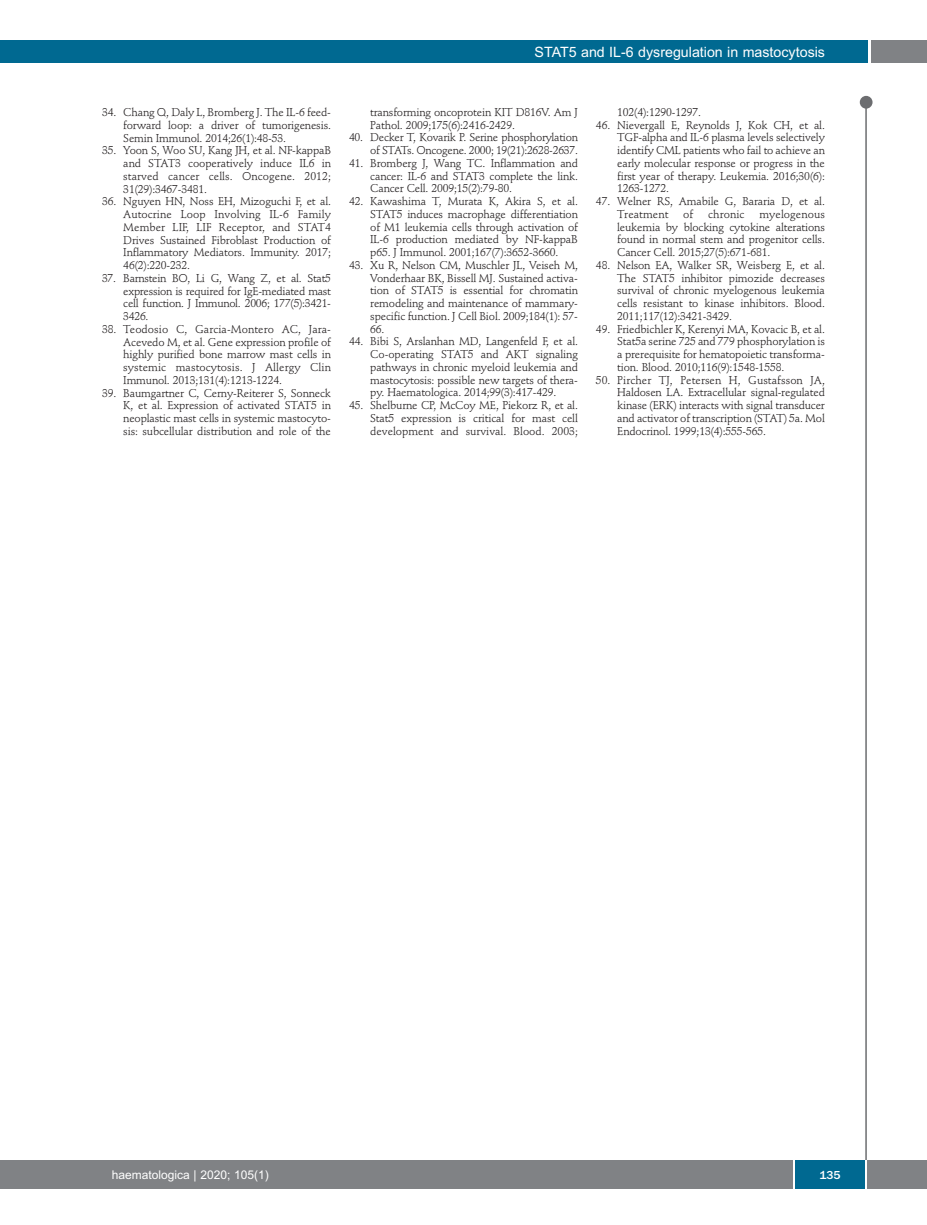
<style>
.page{position:relative;width:927px;height:1225px;background:#fff}
.page>*{position:absolute;margin:0;border:0;box-sizing:border-box;transform-origin:0 0}
.t1{font:14.25px "Arial";color:#fff}
.t2{font:12px "Arial";color:#fff}
.t3{font:500 12px "Franklin Gothic";color:#fff}
.t4{font:11.25px/12.8px "Stempel Schneidler";letter-spacing:-.015em;color:#231f20;text-align:justify}
.t5{font:11.25px "Stempel Schneidler";letter-spacing:.005em;color:#231f20}
</style>
<div class="page">
<div style="left:860px;top:96px;width:12px;height:13px;background:#6c6d70;border-radius:50%"></div>
<hr style="left:865px;top:98px;width:2px;height:1062px;background:#6c6d70">
<div style="left:871px;top:40px;width:56px;height:22px;background:#808285"></div>
<div style="left:18px;top:40px;width:849px;height:22px;background:#006991"></div>
<div style="left:17px;top:1160px;width:910px;height:28px;background:#808285"></div>
<div style="left:795px;top:1160px;width:70px;height:28px;background:#006991"></div>
<hr style="left:793px;top:1160px;width:2px;height:28px;background:#fff">
<hr style="left:865px;top:1160px;width:2px;height:28px;background:#fff">
<div style="left:0;top:40px;width:19px;height:22px;background:#006991"></div>
<div style="left:0;top:1160px;width:18px;height:28px;background:#808285"></div>
<p class="t1" style="left:534px;top:44px;width:292px">STAT5 and IL-6 dysregulation in mastocytosis</p>
<p class="t4" style="left:123px;top:107px;width:209px;text-indent:-21px">34. Chang Q, Daly L, Bromberg J. The IL-6 feed&shy;forward loop: a driver of tumorigenesis.<br>Semin Immunol. 2014;26(1):48-53.</p>
<p class="t4" style="left:123px;top:145px;width:209px;text-indent:-21px">35. Yoon S, Woo SU, Kang JH, et al. NF-kappaB and STAT3 cooperatively induce IL6 in starved cancer cells. Oncogene. 2012; 31(29):3467-3481.</p>
<p class="t4" style="left:123px;top:196px;width:209px;text-indent:-21px">36. Nguyen HN, Noss EH, Mizoguchi F, et al.<br>Autocrine Loop Involving IL-6 Family Member LIF, LIF Receptor, and STAT4<br>Drives Sustained Fibroblast Production of Inflammatory Mediators. Immunity. 2017; 46(2):220-232.</p>
<p class="t4" style="left:123px;top:273px;width:209px;text-indent:-21px">37. Barnstein BO, Li G, Wang Z, et al. Stat5 expression is required for IgE-mediated mast cell function. J Immunol. 2006; 177(5):3421- 3426.</p>
<p class="t4" style="left:123px;top:324px;width:209px;text-indent:-21px">38. Teodosio C, Garcia-Montero AC, Jara-Acevedo M, et al. Gene expression profile of highly purified bone marrow mast cells in systemic mastocytosis. J Allergy Clin Immunol. 2013;131(4):1213-1224.</p>
<p class="t4" style="left:123px;top:387px;width:209px;text-indent:-21px">39. Baumgartner C, Cerny-Reiterer S, Sonneck K, et al. Expression of activated STAT5 in neoplastic mast cells in systemic mastocyto&shy;sis: subcellular distribution and role of the</p>
<p class="t4" style="left:370px;top:107px;width:209px">transforming oncoprotein KIT D816V. Am J<br>Pathol. 2009;175(6):2416-2429.</p>
<p class="t4" style="left:349px;top:132px;width:230px;text-align:right">40. Decker T, Kovarik P. Serine phosphorylation of STATs. Oncogene. 2000; 19(21):2628-2637.</p>
<p class="t4" style="left:370px;top:158px;width:209px;text-indent:-21px">41. Bromberg J, Wang TC. Inflammation and cancer: IL-6 and STAT3 complete the link.<br>Cancer Cell. 2009;15(2):79-80.</p>
<p class="t4" style="left:370px;top:196px;width:209px;text-indent:-21px">42. Kawashima T, Murata K, Akira S, et al.<br>STAT5 induces macrophage differentiation of M1 leukemia cells through activation of IL-6 production mediated by NF-kappaB p65. J Immunol. 2001;167(7):3652-3660.</p>
<p class="t4" style="left:370px;top:260px;width:209px;text-indent:-21px">43. Xu R, Nelson CM, Muschler JL, Veiseh M, Vonderhaar BK, Bissell MJ. Sustained activa&shy;tion of STAT5 is essential for chromatin remodeling and maintenance of mammary&shy;specific function. J Cell Biol. 2009;184(1): 57- 66.</p>
<p class="t4" style="left:370px;top:336px;width:209px;text-indent:-21px">44. Bibi S, Arslanhan MD, Langenfeld F, et al.<br>Co-operating STAT5 and AKT signaling pathways in chronic myeloid leukemia and mastocytosis: possible new targets of thera&shy;py. Haematologica. 2014;99(3):417-429.</p>
<p class="t4" style="left:370px;top:400px;width:209px;text-indent:-21px">45. Shelburne CP, McCoy ME, Piekorz R, et al.<br>Stat5 expression is critical for mast cell development and survival. Blood. 2003;</p>
<p class="t4" style="left:617px;top:107px;width:85px">102(4):1290-1297.</p>
<p class="t4" style="left:617px;top:119px;width:209px;text-indent:-21px">46. Nievergall E, Reynolds J, Kok CH, et al.<br>TGF-alpha and IL-6 plasma levels selectively identify CML patients who fail to achieve an early molecular response or progress in the first year of therapy. Leukemia. 2016;30(6):<br>1263-1272.</p>
<p class="t4" style="left:617px;top:196px;width:209px;text-indent:-21px">47. Welner RS, Amabile G, Bararia D, et al.<br>Treatment</p>
<p class="t4" style="left:617px;top:209px;width:209px;text-indent:142px">myelogenous leukemia by blocking cytokine alterations found in normal stem and progenitor cells.<br>Cancer Cell. 2015;27(5):671-681.</p>
<p class="t4" style="left:617px;top:260px;width:209px;text-indent:-21px">48. Nelson EA, Walker SR, Weisberg E, et al.<br>The STAT5 inhibitor pimozide decreases survival of chronic myelogenous leukemia cells resistant to kinase inhibitors. Blood.<br>2011;117(12):3421-3429.</p>
<p class="t4" style="left:617px;top:323px;width:209px;text-indent:-21px">49. Friedbichler K, Kerenyi MA, Kovacic B, et al.<br>Stat5a serine 725 and 779 phosphorylation is a prerequisite for hematopoietic transforma&shy;tion. Blood. 2010;116(9):1548-1558.</p>
<p class="t4" style="left:617px;top:374px;width:209px;text-indent:-21px">50. Pircher TJ, Petersen H, Gustafsson JA, Haldosen LA. Extracellular signal-regulated kinase (ERK) interacts with signal transducer and activator of transcription (STAT) 5a. Mol Endocrinol. 1999;13(4):555-565.</p>
<p class="t4" style="left:683px;top:209px;width:12px">of</p>
<p class="t5" style="left:708px;top:209px;width:38px">chronic</p>
<p class="t2" style="left:112px;top:1167px;width:158px">haematologica | 2020; 105(1)</p>
<p class="t3" style="left:819px;top:1167px;width:23px">135</p>
</div>
